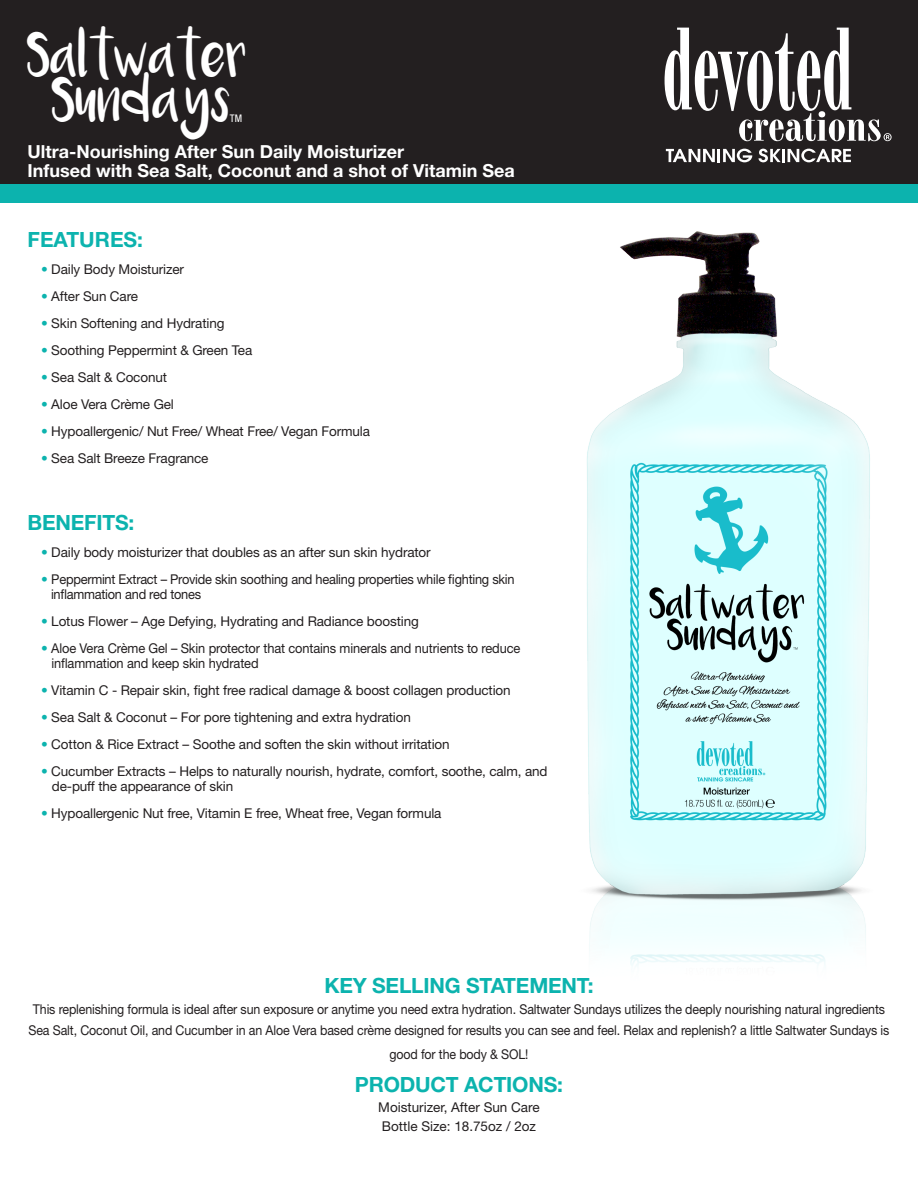
<style>
.page{position:relative;width:918px;height:1188px;background:#fff}
.page>*{position:absolute;margin:0;border:0;box-sizing:border-box;transform-origin:0 0}
.t1{font:33.6px/45.3px "Luna";color:#fff;text-align:center}
.t2{font:700 21px "Helvetica Neue LT Std";letter-spacing:-.01em;color:#0cb3ae}
.t3{font:700 18px/19.5px "Helvetica Neue LT Std";color:#fff}
.t4{font:13.5px/15px "Helvetica Neue LT Std";letter-spacing:-.01em;color:#231f20}
.t5{font:13.5px/21px "Helvetica Neue LT Std";letter-spacing:-.01em;color:#231f20;text-align:center;scale:.92 1}
.t6{font:13.5px/15px "Helvetica Neue LT Std";letter-spacing:-.01em;color:#231f20;scale:.95 1}
.t7{font:condensed 10.5px "Helvetica Neue LT Std";color:#fff}
.s1{color:#0cb3ae}
</style>
<div class="page">
<div style="left:0;top:0;width:918px;height:184px;background:#231f20"></div>
<div style="left:0;top:184px;width:918px;height:18px;background:#0cb3ae"></div>
<svg style="left:665px;top:28px;width:227px;height:113px"></svg>
<svg style="left:666px;top:149px;width:86px;height:13px"></svg>
<svg style="left:758px;top:149px;width:93px;height:13px"></svg>
<img style="left:587px;top:232px;width:283px;height:734px">
<p class="t1" style="left:27px;top:42px;width:222px">Saltwater<br>Sundays</p>
<p class="t7" style="left:230px;top:112px;width:14px">TM</p>
<p class="t3" style="left:28px;top:141px;width:489px">Ultra-Nourishing After Sun Daily Moisturizer<br>Infused with Sea Salt, Coconut and a shot of Vitamin Sea</p>
<p class="t2" style="left:28px;top:226px;width:117px">FEATURES:</p>
<p class="t4" style="left:41px;top:261px;width:144px"><span class="s1">•</span> Daily Body Moisturizer</p>
<p class="t4" style="left:41px;top:288px;width:98px"><span class="s1">•</span> After Sun Care</p>
<p class="t4" style="left:41px;top:315px;width:185px"><span class="s1">•</span> Skin Softening and Hydrating</p>
<p class="t4" style="left:41px;top:342px;width:213px"><span class="s1">•</span> Soothing Peppermint &amp; Green Tea</p>
<p class="t4" style="left:41px;top:369px;width:127px"><span class="s1">•</span> Sea Salt &amp; Coconut</p>
<p class="t4" style="left:41px;top:396px;width:134px"><span class="s1">•</span> Aloe Vera Crème Gel</p>
<p class="t4" style="left:41px;top:423px;width:330px"><span class="s1">•</span> Hypoallergenic/ Nut Free/ Wheat Free/ Vegan Formula</p>
<p class="t4" style="left:41px;top:450px;width:169px"><span class="s1">•</span> Sea Salt Breeze Fragrance</p>
<p class="t2" style="left:28px;top:509px;width:108px">BENEFITS:</p>
<p class="t4" style="left:41px;top:544px;width:391px"><span class="s1">•</span> Daily body moisturizer that doubles as an after sun skin hydrator</p>
<p class="t6" style="left:51px;top:571px;width:489px;text-indent:-10px"><span class="s1">•</span> Peppermint Extract – Provide skin soothing and healing properties while fighting skin inflammation and red tones</p>
<p class="t4" style="left:41px;top:613px;width:379px"><span class="s1">•</span> Lotus Flower – Age Defying, Hydrating and Radiance boosting</p>
<p class="t6" style="left:51px;top:640px;width:495px;text-indent:-10px"><span class="s1">•</span> Aloe Vera Crème Gel – Skin protector that contains minerals and nutrients to reduce inflammation and keep skin hydrated</p>
<p class="t4" style="left:41px;top:682px;width:471px"><span class="s1">•</span> Vitamin C - Repair skin, fight free radical damage &amp; boost collagen production</p>
<p class="t4" style="left:41px;top:709px;width:371px"><span class="s1">•</span> Sea Salt &amp; Coconut – For pore tightening and extra hydration</p>
<p class="t4" style="left:41px;top:736px;width:410px"><span class="s1">•</span> Cotton &amp; Rice Extract – Soothe and soften the skin without irritation</p>
<p class="t4" style="left:52px;top:763px;width:497px;text-indent:-11px"><span class="s1">•</span> Cucumber Extracts – Helps to naturally nourish, hydrate, comfort, soothe, calm, and de-puff the appearance of skin</p>
<p class="t4" style="left:41px;top:805px;width:402px"><span class="s1">•</span> Hypoallergenic Nut free, Vitamin E free, Wheat free, Vegan formula</p>
<p class="t2" style="left:324px;top:973px;width:271px">KEY SELLING STATEMENT:</p>
<p class="t5" style="left:29px;top:999px;width:937px">This replenishing formula is ideal after sun exposure or anytime you need extra hydration. Saltwater Sundays utilizes the deeply nourishing natural ingredients<br>Sea Salt, Coconut Oil, and Cucumber in an Aloe Vera based crème designed for results you can see and feel. Relax and replenish? a little Saltwater Sundays is</p>
<p class="t5" style="left:389px;top:1044px;width:153px">good for the body &amp; SOL!</p>
<p class="t2" style="left:355px;top:1072px;width:210px">PRODUCT ACTIONS:</p>
<p class="t4" style="left:378px;top:1097px;width:163px;line-height:19.5px">Moisturizer, After Sun Care<br>Bottle Size: 18.75oz / 2oz</p>
</div>
